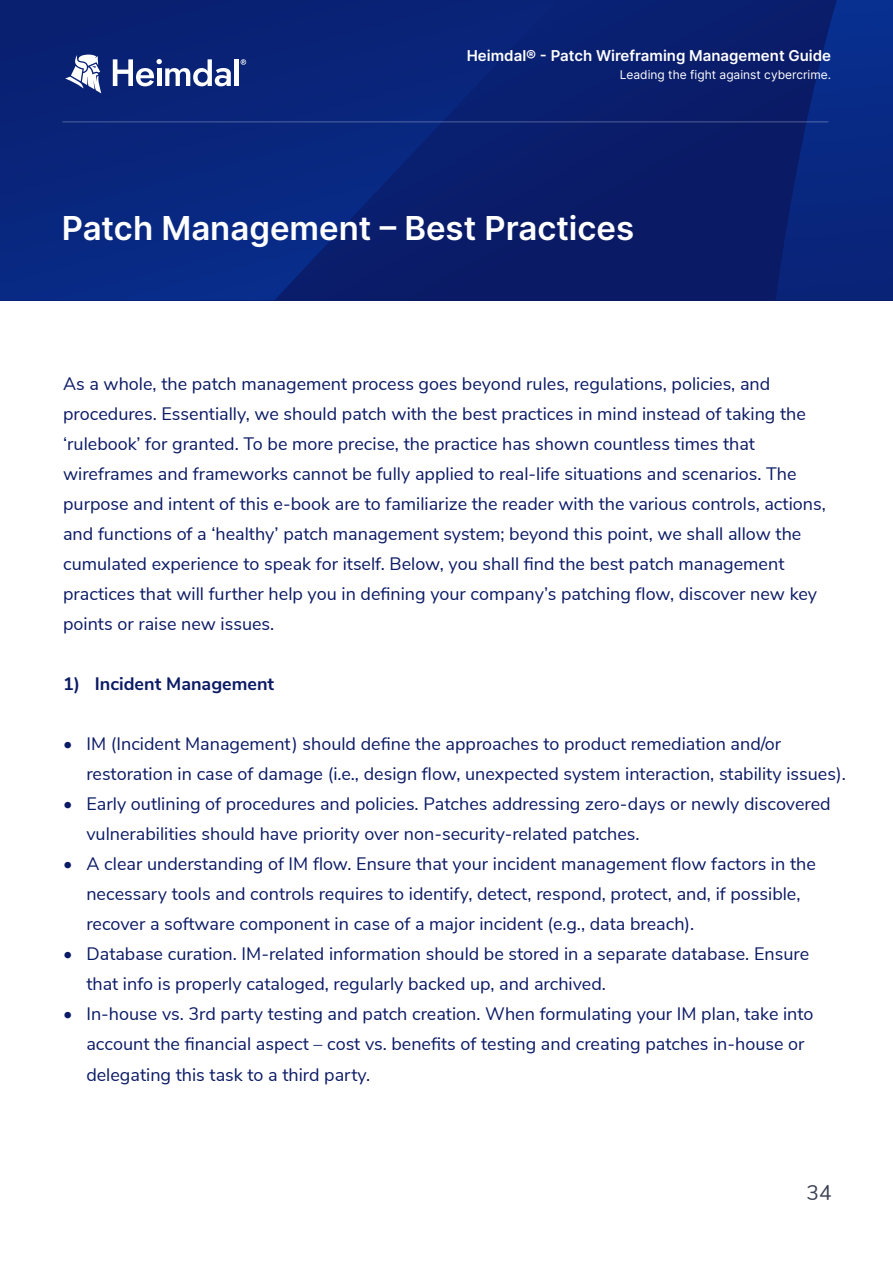
<style>
.page{position:relative;width:893px;height:1263px;background:#fff}
.page>*{position:absolute;margin:0;border:0;box-sizing:border-box;transform-origin:0 0}
.t1{font:600 33px "Inter";color:#fff}
.t2{font:21px "Nunito";color:#3d4253}
.t3{font:18px/30px "Nunito Sans";color:#0b1a65}
.t4{font:700 18px "Nunito Sans";color:#0b1a65}
.t5{font:600 15px "Inter";color:#fff}
.t6{font:12px "Inter";color:#fff}
</style>
<div class="page">
<div style="left:0;top:0;width:893px;height:300px;background:#0a1b67"></div>
<svg style="left:776px;top:0;width:117px;height:300px"></svg>
<svg style="left:0;top:0;width:558px;height:300px"></svg>
<hr style="left:62px;top:121px;width:766px;height:2px;background:#fff">
<svg style="left:65px;top:55px;width:36px;height:38px"></svg>
<hr style="left:235px;top:59px;width:4px;height:27px;background:#fff">
<svg style="left:113px;top:59px;width:118px;height:27px"></svg>
<svg style="left:241px;top:59px;width:5px;height:6px"></svg>
<p class="t5" style="left:467px;top:45px;width:366px">Heimdal® - Patch Wireframing Management Guide</p>
<p class="t6" style="left:620px;top:66px;width:213px">Leading the fight against cybercrime.</p>
<h1 class="t1" style="left:62px;top:204px;width:574px">Patch Management – Best Practices</h1>
<p class="t3" style="left:63px;top:368px;width:764px">As a whole, the patch management process goes beyond rules, regulations, policies, and procedures. Essentially, we should patch with the best practices in mind instead of taking the ‘rulebook’ for granted. To be more precise, the practice has shown countless times that wireframes and frameworks cannot be fully applied to real-life situations and scenarios. The purpose and intent of this e-book are to familiarize the reader with the various controls, actions, and functions of a ‘healthy’ patch management system; beyond this point, we shall allow the cumulated experience to speak for itself. Below, you shall find the best patch management practices that will further help you in defining your company’s patching flow, discover new key points or raise new issues.</p>
<p class="t4" style="left:63px;top:671px;width:213px">1) Incident Management</p>
<p class="t3" style="left:86px;top:728px;width:761px;text-indent:-23px">• IM (Incident Management) should define the approaches to product remediation and/or restoration in case of damage (i.e., design flow, unexpected system interaction, stability issues).</p>
<p class="t3" style="left:86px;top:788px;width:746px;text-indent:-23px">• Early outlining of procedures and policies. Patches addressing zero-days or newly discovered vulnerabilities should have priority over non-security-related patches.</p>
<p class="t3" style="left:86px;top:848px;width:731px;text-indent:-23px">• A clear understanding of IM flow. Ensure that your incident management flow factors in the necessary tools and controls requires to identify, detect, respond, protect, and, if possible, recover a software component in case of a major incident (e.g., data breach).</p>
<p class="t3" style="left:86px;top:938px;width:724px;text-indent:-23px">• Database curation. IM-related information should be stored in a separate database. Ensure that info is properly cataloged, regularly backed up, and archived.</p>
<p class="t3" style="left:86px;top:998px;width:729px;text-indent:-23px">• In-house vs. 3rd party testing and patch creation. When formulating your IM plan, take into account the financial aspect – cost vs. benefits of testing and creating patches in-house or delegating this task to a third party.</p>
<p class="t2" style="left:807px;top:1177px;width:27px">34</p>
</div>
